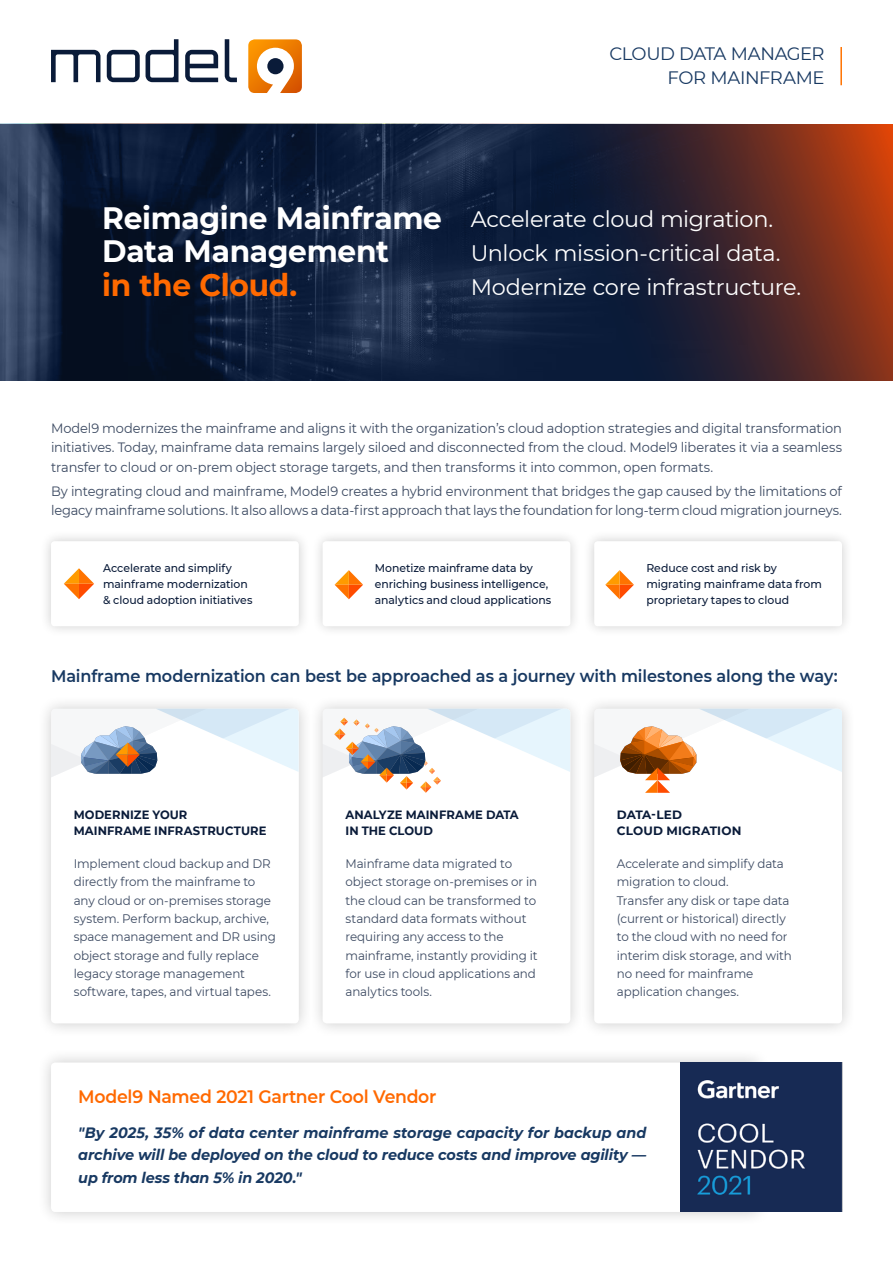
<style>
.page{position:relative;width:893px;height:1263px;background:#fff}
.page>*{position:absolute;margin:0;border:0;box-sizing:border-box;transform-origin:0 0}
.t1{font:700 30.9px/33.5px "Montserrat";letter-spacing:-.01em;color:#fff;scale:.96 1}
.t2{font:700 30.9px "Montserrat";letter-spacing:-.01em;color:#ff6900;scale:.96 1}
.t3{font:22.35px/33.8px "Montserrat";letter-spacing:-.015em;color:#fff}
.t4{font:600 18px "Montserrat";letter-spacing:-.015em;color:#ff6900;scale:.96 1}
.t5{font:18px/24px "Montserrat";letter-spacing:-.03em;color:#183962;text-align:right}
.t6{font:600 16.8px "Montserrat";letter-spacing:-.005em;color:#183962;scale:.96 1}
.t7{font:italic 700 15px/22.2px "Montserrat";letter-spacing:-.01em;color:#183962;text-align:justify;scale:.96 1}
.t8{font:13.5px/19.5px "Montserrat";letter-spacing:-.015em;color:#3b4961;text-align:justify;scale:.96 1}
.t9{font:12.3px/18.3px "Montserrat";letter-spacing:-.005em;color:#3b4961;scale:.96 1}
.t10{font:700 12px/15.6px "Montserrat";letter-spacing:.005em;color:#0a1b39;scale:.96 1}
.t11{font:700 12px/15.6px "Montserrat";letter-spacing:.005em;color:#0a1b39}
.t12{font:500 11.25px/15.9px "Montserrat";color:#0a1b39;scale:.96 1}
</style>
<div class="page">
<hr style="left:840px;top:47px;width:2px;height:38px;background:#ff7300">
<svg style="left:51px;top:39px;width:186px;height:43px"></svg>
<svg style="left:248px;top:39px;width:54px;height:54px"></svg>
<div style="left:580px;top:694px;width:276px;height:344px;background:#000;opacity:.2"></div>
<div style="left:594px;top:709px;width:248px;height:314px;background:#fff;border-radius:4px"></div>
<div style="left:308px;top:694px;width:277px;height:344px;background:#f6f6f6"></div>
<div style="left:323px;top:709px;width:247px;height:314px;background:#fff;border-radius:4px"></div>
<svg style="left:323px;top:709px;width:247px;height:84px"></svg>
<div style="left:37px;top:694px;width:276px;height:344px;background:#000;opacity:.2"></div>
<div style="left:51px;top:709px;width:248px;height:314px;background:#fff;border-radius:4px"></div>
<svg style="left:51px;top:709px;width:248px;height:68px"></svg>
<svg style="left:594px;top:709px;width:248px;height:84px"></svg>
<div style="left:37px;top:1048px;width:734px;height:178px;background:#000;opacity:.2"></div>
<div style="left:51px;top:1062px;width:706px;height:150px;background:#fff;border-radius:4px"></div>
<img style="left:680px;top:1062px;width:162px;height:150px">
<img style="left:0;top:124px;width:550px;height:257px">
<svg style="left:550px;top:124px;width:343px;height:257px;background:#45262a"></svg>
<div style="left:583px;top:530px;width:271px;height:108px;background:#f7f7f7"></div>
<div style="left:594px;top:541px;width:248px;height:85px;background:#fff;border-radius:3px"></div>
<div style="left:40px;top:530px;width:270px;height:108px;background:#f7f7f7"></div>
<div style="left:51px;top:541px;width:248px;height:85px;background:#fff;border-radius:3px"></div>
<svg style="left:64px;top:568px;width:30px;height:31px"></svg>
<div style="left:311px;top:530px;width:271px;height:108px;background:#f7f7f7"></div>
<div style="left:323px;top:541px;width:247px;height:85px;background:#fff;border-radius:3px"></div>
<svg style="left:335px;top:570px;width:28px;height:29px"></svg>
<svg style="left:605px;top:570px;width:29px;height:29px"></svg>
<h3 class="t5" style="left:609px;top:41px;width:217px">CLOUD DATA MANAGER<br>FOR MAINFRAME</h3>
<h1 class="t1" style="left:102px;top:199px;width:355px">Reimagine Mainframe<br>Data Management</h1>
<h1 class="t2" style="left:102px;top:262px;width:205px">in the Cloud.</h1>
<h2 class="t3" style="left:471px;top:201px;width:332px">Accelerate cloud migration.<br>Unlock mission-critical data.<br>Modernize core infrastructure.</h2>
<p class="t8" style="left:51px;top:418px;width:825px">Model9 modernizes the mainframe and aligns it with the organization’s cloud adoption strategies and digital transformation initiatives. Today, mainframe data remains largely siloed and disconnected from the cloud. Model9 liberates it via a seamless transfer to cloud or on-prem object storage targets, and then transforms it into common, open formats.</p>
<p class="t8" style="left:51px;top:480px;width:825px">By integrating cloud and mainframe, Model9 creates a hybrid environment that bridges the gap caused by the limitations of legacy mainframe solutions. It also allows a data-first approach that lays the foundation for long-term cloud migration journeys.</p>
<p class="t12" style="left:103px;top:559px;width:157px">Accelerate and simplify mainframe modernization &amp; cloud adoption initiatives</p>
<p class="t12" style="left:375px;top:559px;width:185px">Monetize mainframe data by enriching business intelligence, analytics and cloud applications</p>
<p class="t12" style="left:646px;top:559px;width:184px">Reduce cost and risk by migrating mainframe data from proprietary tapes to cloud</p>
<h3 class="t6" style="left:51px;top:664px;width:821px">Mainframe modernization can best be approached as a journey with milestones along the way:</h3>
<p class="t10" style="left:74px;top:807px;width:202px">MODERNIZE YOUR<br>MAINFRAME INFRASTRUCTURE</p>
<p class="t9" style="left:74px;top:854px;width:212px">Implement cloud backup and DR directly from the mainframe to any cloud or on-premises storage system. Perform backup, archive, space management and DR using object storage and fully replace legacy storage management software, tapes, and virtual tapes.</p>
<p class="t10" style="left:346px;top:807px;width:182px">ANALYZE MAINFRAME DATA<br>IN THE CLOUD</p>
<p class="t9" style="left:345px;top:854px;width:202px">Mainframe data migrated to object storage on-premises or in the cloud can be transformed to standard data formats without requiring any access to the mainframe, instantly providing it for use in cloud applications and analytics tools.</p>
<p class="t11" style="left:617px;top:807px;width:126px">DATA-LED<br>CLOUD MIGRATION</p>
<p class="t9" style="left:617px;top:854px;width:184px">Accelerate and simplify data migration to cloud.<br>Transfer any disk or tape data (current or historical) directly to the cloud with no need for interim disk storage, and with no need for mainframe application changes.</p>
<h3 class="t4" style="left:78px;top:1084px;width:375px">Model9 Named 2021 Gartner Cool Vendor</h3>
<p class="t7" style="left:78px;top:1121px;width:593px">"By 2025, 35% of data center mainframe storage capacity for backup and archive will be deployed on the cloud to reduce costs and improve agility — up from less than 5% in 2020."</p>
</div>
